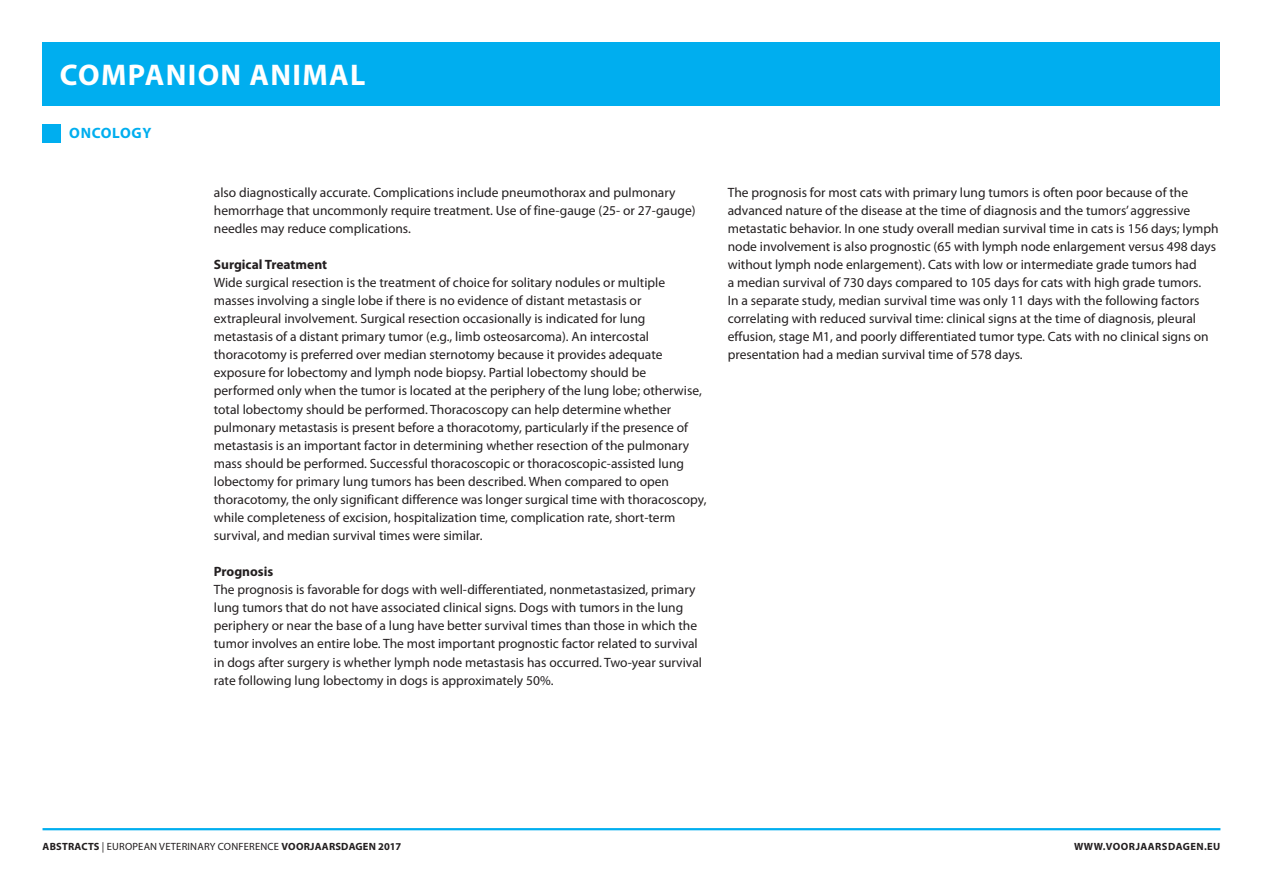
<style>
.page{position:relative;width:1263px;height:893px;background:#fff}
.page>*{position:absolute;margin:0;border:0;box-sizing:border-box;transform-origin:0 0}
.t1{font:700 30px "Myriad Pro";letter-spacing:.045em;color:#fff}
.t2{font:700 15px "Myriad Pro";letter-spacing:.045em;color:#00aeef}
._01_Platte_tekst{font:13.5px/18px "Myriad Pro";color:#231f20}
._03_Tussenkop{font:700 13.5px "Myriad Pro";color:#231f20}
.t3{font:10.5px "Myriad Pro";letter-spacing:.02em;color:#231f20}
.t4{font:700 10.5px "Myriad Pro";letter-spacing:.045em;color:#231f20}
.s1{font-weight:700}
</style>
<div class="page">
<div style="left:43px;top:43px;width:1177px;height:63px;background:#00aeef"></div>
<hr style="left:43px;top:828px;width:1177px;height:2px;background:#00aeef">
<div style="left:43px;top:124px;width:18px;height:18px;background:#00aeef"></div>
<hr style="left:1262px;top:43px;width:1px;height:31px;background:#ed028c">
<h1 class="t1" style="left:60px;top:58px;width:307px">COMPANION ANIMAL</h1>
<p class="t2" style="left:69px;top:125px;width:84px">ONCOLOGY</p>
<p class="_01_Platte_tekst" style="left:214px;top:183px;width:483px">also diagnostically accurate. Complications include pneumothorax and pulmonary hemorrhage that uncommonly require treatment. Use of fine-gauge (25- or 27-gauge) needles may reduce complications.</p>
<p class="_03_Tussenkop" style="left:214px;top:257px;width:115px">Surgical Treatment</p>
<p class="_01_Platte_tekst" style="left:214px;top:274px;width:494px">Wide surgical resection is the treatment of choice for solitary nodules or multiple masses involving a single lobe if there is no evidence of distant metastasis or extrapleural involvement. Surgical resection occasionally is indicated for lung metastasis of a distant primary tumor (e.g., limb osteosarcoma). An intercostal thoracotomy is preferred over median sternotomy because it provides adequate exposure for lobectomy and lymph node biopsy. Partial lobectomy should be performed only when the tumor is located at the periphery of the lung lobe; otherwise, total lobectomy should be performed. Thoracoscopy can help determine whether pulmonary metastasis is present before a thoracotomy, particularly if the presence of metastasis is an important factor in determining whether resection of the pulmonary mass should be performed. Successful thoracoscopic or thoracoscopic-assisted lung lobectomy for primary lung tumors has been described. When compared to open thoracotomy, the only significant difference was longer surgical time with thoracoscopy, while completeness of excision, hospitalization time, complication rate, short-term survival, and median survival times were similar.</p>
<p class="_03_Tussenkop" style="left:214px;top:564px;width:61px">Prognosis</p>
<p class="_01_Platte_tekst" style="left:214px;top:581px;width:490px">The prognosis is favorable for dogs with well-differentiated, nonmetastasized, primary lung tumors that do not have associated clinical signs. Dogs with tumors in the lung periphery or near the base of a lung have better survival times than those in which the tumor involves an entire lobe. The most important prognostic factor related to survival in dogs after surgery is whether lymph node metastasis has occurred. Two-year survival rate following lung lobectomy in dogs is approximately 50%.</p>
<p class="_01_Platte_tekst" style="left:728px;top:183px;width:492px">The prognosis for most cats with primary lung tumors is often poor because of the advanced nature of the disease at the time of diagnosis and the tumors’ aggressive metastatic behavior. In one study overall median survival time in cats is 156 days; lymph node involvement is also prognostic (65 with lymph node enlargement versus 498 days without lymph node enlargement). Cats with low or intermediate grade tumors had<br>a median survival of 730 days compared to 105 days for cats with high grade tumors.<br>In a separate study, median survival time was only 11 days with the following factors correlating with reduced survival time: clinical signs at the time of diagnosis, pleural effusion, stage M1, and poorly differentiated tumor type. Cats with no clinical signs on presentation had a median survival time of 578 days.</p>
<p class="t3" style="left:43px;top:841px;width:360px"><span class="s1">ABSTRACTS</span> | EUROPEAN VETERINARY CONFERENCE <span class="s1">VOORJAARSDAGEN 2017</span></p>
<p class="t4" style="left:1074px;top:841px;width:148px">WWW.VOORJAARSDAGEN.EU</p>
</div>
